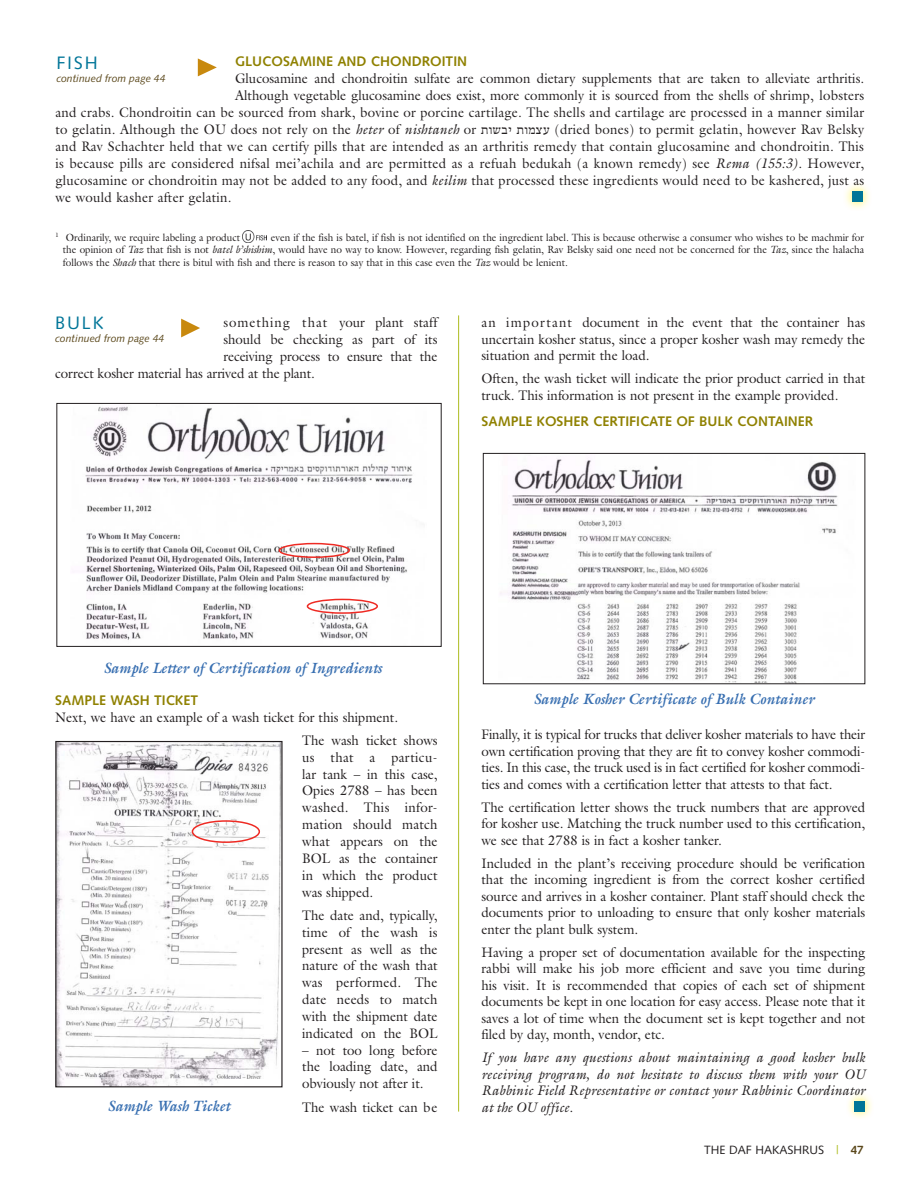
<style>
.page{position:relative;width:918px;height:1188px;background:#fff}
.page>*{position:absolute;margin:0;border:0;box-sizing:border-box;transform-origin:0 0}
.NewDaf_continued{font:18px "Syntax";letter-spacing:.1em;color:#007598}
.Newdaf_captions{font:italic 700 15px "Galliard";color:#386fb1;scale:.95 1}
.NewDaf_body{font:13.8px/16.8px "Galliard";color:#231f20;text-align:justify;scale:.95 1}
.NewDaf_body-2{font:13.8px "Galliard";letter-spacing:.02em;color:#231f20;scale:.95 1}
.NewDaf_body-3{font:italic 13.8px/16.5px "Galliard";letter-spacing:.01em;color:#231f20;text-align:justify;scale:.95 1}
.ND620subsubnospace{font:700 13.8px "Syntax";color:#8f8100}
.NewDaf_body-4{font:13.8px "Galliard";letter-spacing:.055em;color:#231f20;scale:.95 1}
.t1{font:12px "Syntax";color:#231f20}
.ND_footnotes{font:10.5px/12.6px "Galliard";color:#231f20;text-align:justify;scale:.95 1}
.NewDaf_continued-2{font:italic 10.5px "Syntax";color:#5a471a}
.s1{font-style:italic}
.s2{font-family:"UD Hadassah";font-weight:300}
.s3{color:#aebc21}
.s4{font-weight:700;color:#5a471a}
</style>
<div class="page">
<svg style="left:181px;top:319px;width:19px;height:18px"></svg>
<img style="left:57px;top:743px;width:224px;height:342px">
<div style="left:55px;top:741px;width:228px;height:346px;border:1px solid #231f20"></div>
<div style="left:845px;top:1091px;width:30px;height:30px;background:#fff101;opacity:.75"></div>
<div style="left:855px;top:1101px;width:10px;height:11px;background:#007598"></div>
<img style="left:85px;top:406px;width:328px;height:234px">
<div style="left:56px;top:403px;width:386px;height:244px;border:1px solid #231f20"></div>
<hr style="left:458px;top:315px;width:1px;height:797px;background:#aebc21">
<div style="left:843px;top:182px;width:30px;height:30px;background:#fff101;opacity:.75"></div>
<div style="left:852px;top:192px;width:11px;height:10px;background:#007598"></div>
<img style="left:243px;top:231px;width:24px;height:12px">
<svg style="left:198px;top:58px;width:19px;height:18px"></svg>
<img style="left:500px;top:459px;width:338px;height:223px">
<div style="left:483px;top:453px;width:382px;height:231px;border:1px solid #231f20"></div>
<div style="left:307px;top:599px;width:71px;height:15px;border:2px solid #ee2a23;border-radius:50%"></div>
<div style="left:192px;top:820px;width:68px;height:23px;border:2px solid #ee2a23;border-radius:50%"></div>
<div style="left:279px;top:543px;width:71px;height:15px;border:2px solid #ee2a23;border-radius:50%"></div>
<p class="ND620subsubnospace" style="left:235px;top:53px;width:233px">GLUCOSAMINE AND CHONDROITIN</p>
<p class="NewDaf_body" style="left:235px;top:70px;width:663px">Glucosamine and chondroitin sulfate are common dietary supplements that are taken to alleviate arthritis.</p>
<p class="NewDaf_body" style="left:235px;top:87px;width:664px">Although vegetable glucosamine does exist, more commonly it is sourced from the shells of shrimp, lobsters</p>
<p class="NewDaf_body-2" style="left:55px;top:104px;width:853px">and crabs. Chondroitin can be sourced from shark, bovine or porcine cartilage. The shells and cartilage are processed in a manner similar</p>
<p class="NewDaf_body-2" style="left:55px;top:121px;width:853px">to gelatin. Although the OU does not rely on the <span class="s1">heter</span> of <span class="s1">nishtaneh</span> or <span class="s2">שות יב עצמות</span> )dried bones) to permit gelatin, however Rav Belsky</p>
<p class="NewDaf_body-2" style="left:55px;top:138px;width:853px">and Rav Schachter held that we can certify pills that are intended as an arthritis remedy that contain glucosamine and chondroitin. This</p>
<p class="NewDaf_body-2" style="left:55px;top:155px;width:853px">is because pills are considered nifsal mei’achila and are permitted as a refuah bedukah (a known remedy) see <span class="s1">Rema (155:3)</span>. However,</p>
<p class="NewDaf_body-2" style="left:55px;top:172px;width:853px">glucosamine or chondroitin may not be added to any food, and <span class="s1">keilim</span> that processed these ingredients would need to be kashered, just as</p>
<p class="NewDaf_body-2" style="left:55px;top:189px;width:187px">we would kasher after gelatin.</p>
<p class="ND_footnotes" style="left:55px;top:230px;width:196px"><sup>1</sup> Ordinarily, we require labeling a product</p>
<p class="NewDaf_continued" style="left:56px;top:52px;width:43px">FISH</p>
<p class="NewDaf_continued-2" style="left:56px;top:73px;width:111px">continued from page 44</p>
<p class="ND_footnotes" style="left:63px;top:230px;width:845px;text-indent:208px">even if the fish is batel, if fish is not identified on the ingredient label. This is because otherwise a consumer who wishes to be machmir for the opinion of <span class="s1">Taz</span> that fish is not <span class="s1">batel b’shishim</span>, would have no way to know. However, regarding fish gelatin, Rav Belsky said one need not be concerned for the <span class="s1">Taz</span>, since the halacha follows the <span class="s1">Shach</span> that there is bitul with fish and there is reason to say that in this case even the <span class="s1">Taz</span> would be lenient.</p>
<p class="NewDaf_continued" style="left:55px;top:312px;width:50px">BULK</p>
<p class="NewDaf_continued-2" style="left:55px;top:333px;width:111px">continued from page 44</p>
<p class="NewDaf_body-4" style="left:223px;top:314px;width:227px">something that your plant staff</p>
<p class="NewDaf_body" style="left:223px;top:331px;width:227px">should be checking as part of its</p>
<p class="NewDaf_body" style="left:223px;top:347px;width:227px">receiving process to ensure that the</p>
<p class="NewDaf_body" style="left:55px;top:364px;width:275px">correct kosher material has arrived at the plant.</p>
<p class="NewDaf_body" style="left:482px;top:314px;width:405px">an important document in the event that the container has uncertain kosher status, since a proper kosher wash may remedy the situation and permit the load.</p>
<p class="NewDaf_body" style="left:482px;top:370px;width:405px">Often, the wash ticket will indicate the prior product carried in that truck. This information is not present in the example provided.</p>
<p class="ND620subsubnospace" style="left:482px;top:413px;width:333px">SAMPLE KOSHER CERTIFICATE OF BULK CONTAINER</p>
<p class="Newdaf_captions" style="left:104px;top:659px;width:294px">Sample Letter of Certification of Ingredients</p>
<p class="ND620subsubnospace" style="left:55px;top:692px;width:144px">SAMPLE WASH TICKET</p>
<p class="NewDaf_body" style="left:55px;top:708px;width:362px">Next, we have an example of a wash ticket for this shipment.</p>
<p class="NewDaf_body" style="left:302px;top:732px;width:144px">The wash ticket shows us that a particu&shy;lar tank – in this case, Opies 2788 – has been washed. This infor&shy;mation should match what appears on the BOL as the container in which the product was shipped.</p>
<p class="NewDaf_body" style="left:302px;top:907px;width:144px">The date and, typically, time of the wash is present as well as the nature of the wash that was performed. The date needs to match with the shipment date indicated on the BOL</p>
<p class="NewDaf_body" style="left:302px;top:1041px;width:144px">– not too long before the loading date, and obviously not after it.</p>
<p class="NewDaf_body" style="left:302px;top:1098px;width:144px">The wash ticket can be</p>
<p class="Newdaf_captions" style="left:108px;top:1096px;width:130px">Sample Wash Ticket</p>
<p class="Newdaf_captions" style="left:534px;top:690px;width:297px">Sample Kosher Certificate of Bulk Container</p>
<p class="NewDaf_body" style="left:482px;top:726px;width:405px">Finally, it is typical for trucks that deliver kosher materials to have their own certification proving that they are fit to convey kosher commodi&shy;ties. In this case, the truck used is in fact certified for kosher commodi&shy;ties and comes with a certification letter that attests to that fact.</p>
<p class="NewDaf_body" style="left:482px;top:799px;width:405px">The certification letter shows the truck numbers that are approved for kosher use. Matching the truck number used to this certification, we see that 2788 is in fact a kosher tanker.</p>
<p class="NewDaf_body" style="left:482px;top:855px;width:405px">Included in the plant’s receiving procedure should be verification that the incoming ingredient is from the correct kosher certified source and arrives in a kosher container. Plant staff should check the documents prior to unloading to ensure that only kosher materials enter the plant bulk system.</p>
<p class="NewDaf_body" style="left:482px;top:944px;width:405px">Having a proper set of documentation available for the inspecting rabbi will make his job more efficient and save you time during his visit. It is recommended that copies of each set of shipment documents be kept in one location for easy access. Please note that it saves a lot of time when the document set is kept together and not filed by day, month, vendor, etc.</p>
<p class="NewDaf_body-3" style="left:482px;top:1049px;width:405px">If you have any questions about maintaining a good kosher bulk receiving program, do not hesitate to discuss them with your OU Rabbinic Field Representative or contact your Rabbinic Coordinator at the OU office.</p>
<p class="t1" style="left:704px;top:1142px;width:161px">THE DAF HAKASHRUS <span class="s3">|</span> <span class="s4">47</span></p>
</div>
